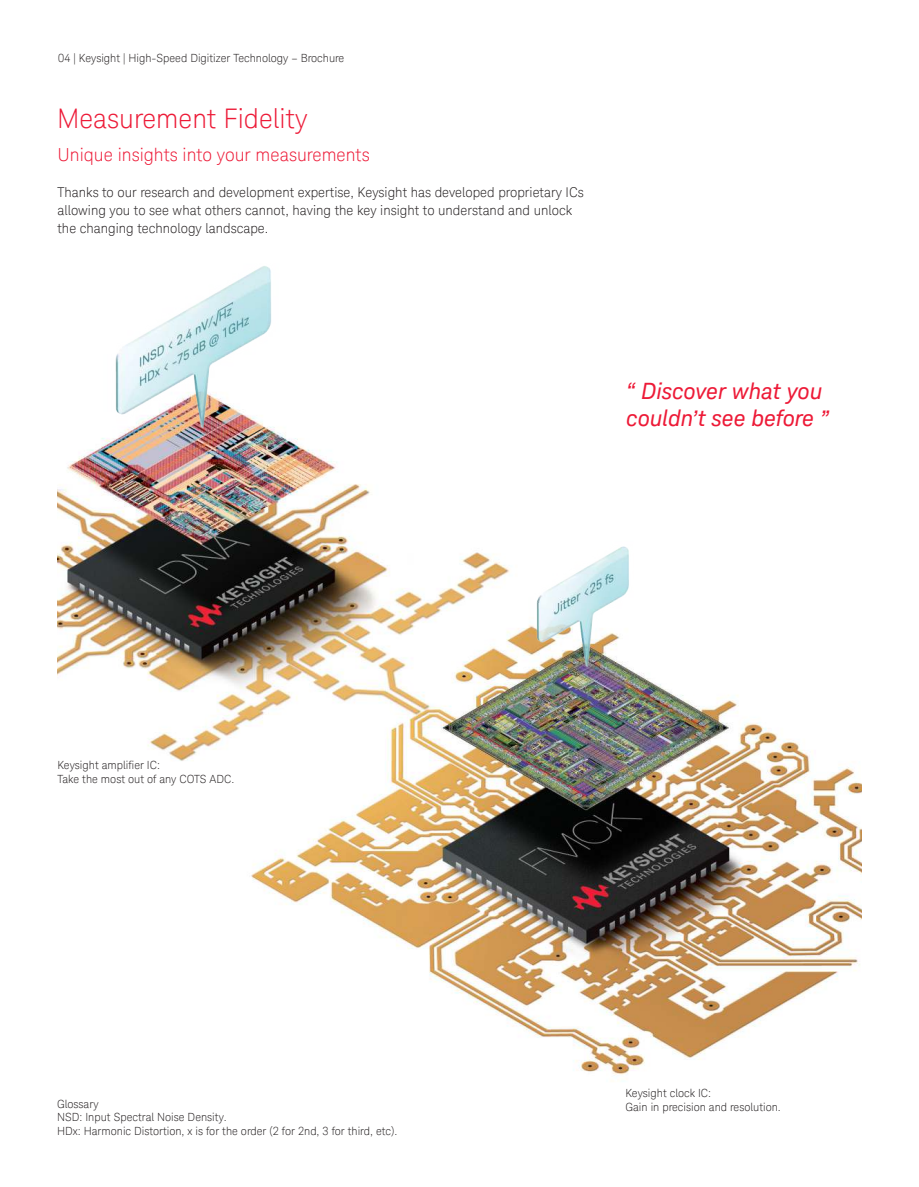
<style>
.page{position:relative;width:919px;height:1187px;background:#fff}
.page>*{position:absolute;margin:0;border:0;box-sizing:border-box;transform-origin:0 0}
.t1{font:300 27px "Keysight Sans";color:#ed1a37}
.t2{font:italic 22.5px/27px "Keysight Sans";color:#ed1a37}
.t3{font:300 18px "Keysight Sans";color:#ed1a37}
.t4{font:300 13.5px/18px "Keysight Sans";color:#231f20}
.t5{font:300 11.25px/13.5px "Keysight Sans";color:#231f20}
</style>
<div class="page">
<img style="left:57px;top:430px;width:275px;height:329px">
<img style="left:115px;top:266px;width:160px;height:164px">
<img style="left:175px;top:463px;width:686px;height:612px">
<img style="left:485px;top:541px;width:209px;height:131px">
<p class="t5" style="left:58px;top:52px;width:287px">04 | Keysight | High-Speed Digitizer Technology – Brochure</p>
<h1 class="t1" style="left:57px;top:108px;width:252px">Measurement Fidelity</h1>
<h3 class="t3" style="left:57px;top:148px;width:314px">Unique insights into your measurements</h3>
<p class="t4" style="left:57px;top:184px;width:528px">Thanks to our research and development expertise, Keysight has developed proprietary ICs allowing you to see what others cannot, having the key insight to understand and unlock the changing technology landscape.</p>
<h2 class="t2" style="left:626px;top:380px;width:204px">“ Discover what you couldn’t see before ”</h2>
<p class="t5" style="left:57px;top:758px;width:178px">Keysight ampliier IC:<br>Take the most out of any COTS ADC.</p>
<p class="t5" style="left:625px;top:1086px;width:87px">Keysight clock IC:</p>
<p class="t5" style="left:57px;top:1097px;width:43px">Glossary</p>
<p class="t5" style="left:625px;top:1100px;width:157px">Gain in precision and resolution.</p>
<p class="t5" style="left:57px;top:1111px;width:342px">NSD: Input Spectral Noise Density.<br>HDx: Harmonic Distortion, x is for the order (2 for 2nd, 3 for third, etc).</p>
</div>
